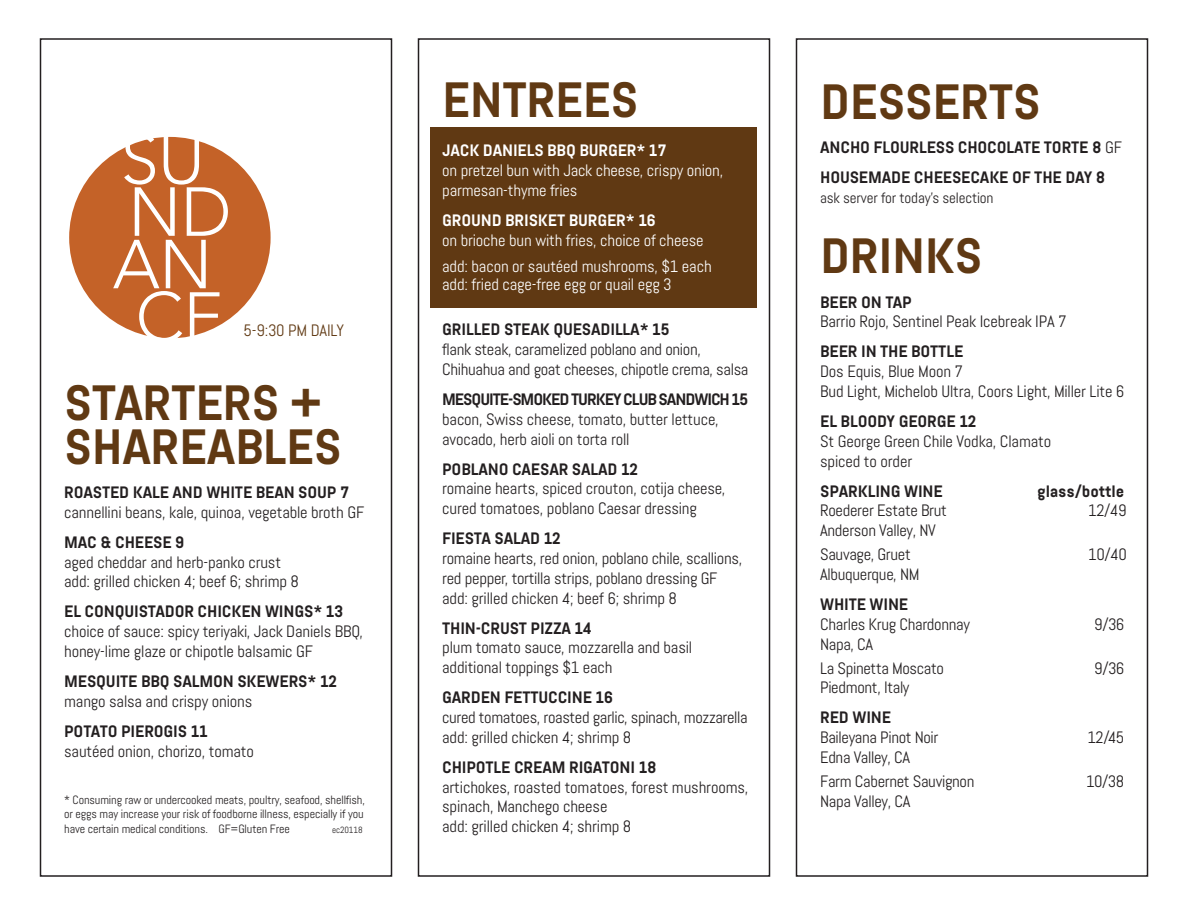
<style>
.page{position:relative;width:1188px;height:918px;background:#fff}
.page>*{position:absolute;margin:0;border:0;box-sizing:border-box;transform-origin:0 0}
.t1{font:300 68.55px/52.5px "Avenir";letter-spacing:-.01em;color:#fff;text-align:center}
.t2{font:700 49.5px/43.5px "Abel Pro";letter-spacing:-.01em;color:#603913}
.t3{font:16.5px/19.8px "Abel Pro";letter-spacing:-.01em;color:#231f20}
.t4{font:700 16.5px/30px "Abel Pro";letter-spacing:-.01em;color:#231f20}
.t5{font:16.5px/19.8px "Abel Pro";letter-spacing:-.01em;color:#fff}
.t6{font:700 16.5px "Abel Pro";letter-spacing:-.01em;color:#fff}
.t7{font:700 16.5px "Abel Pro";letter-spacing:-.065em;color:#231f20}
.t8{font:16.5px "Abel Pro";letter-spacing:-.01em;color:#603913}
.t9{font:15px "Abel Pro";letter-spacing:-.01em;color:#231f20}
.t10{font:12px/14.4px "Abel Pro";letter-spacing:-.01em;color:#231f20;text-align:justify}
.t11{font:9px "Abel Pro";letter-spacing:-.01em;color:#231f20}
.s1{font-weight:400}
</style>
<div class="page">
<div style="left:430px;top:128px;width:328px;height:180px;background:#603913"></div>
<div style="left:40px;top:38px;width:352px;height:839px;border:2px solid #231f20"></div>
<div style="left:418px;top:38px;width:352px;height:839px;border:2px solid #231f20"></div>
<div style="left:796px;top:38px;width:352px;height:839px;border:2px solid #231f20"></div>
<div style="left:69px;top:137px;width:202px;height:201px;background:#c46228;border-radius:50%"></div>
<h1 class="t1" style="left:113px;top:134px;width:120px">SU<br>ND<br>AN<br>CE</h1>
<p class="t8" style="left:244px;top:319px;width:102px">5-9:30 PM DAILY</p>
<h2 class="t2" style="left:64px;top:382px;width:279px">STARTERS +<br>SHAREABLES</h2>
<p class="t4" style="left:64px;top:478px;width:286px">ROASTED KALE AND WHITE BEAN SOUP 7</p>
<p class="t3" style="left:64px;top:502px;width:301px">cannellini beans, kale, quinoa, vegetable broth GF</p>
<p class="t4" style="left:64px;top:527px;width:122px">MAC &amp; CHEESE 9</p>
<p class="t3" style="left:64px;top:552px;width:236px">aged cheddar and herb-panko crust add: grilled chicken 4; beef 6; shrimp 8</p>
<p class="t4" style="left:64px;top:597px;width:281px">EL CONQUISTADOR CHICKEN WINGS* 13</p>
<p class="t3" style="left:64px;top:622px;width:300px">choice of sauce: spicy teriyaki, Jack Daniels BBQ, honey-lime glaze or chipotle balsamic GF</p>
<p class="t4" style="left:64px;top:667px;width:275px">MESQUITE BBQ SALMON SKEWERS* 12</p>
<p class="t3" style="left:64px;top:691px;width:190px">mango salsa and crispy onions</p>
<p class="t4" style="left:64px;top:716px;width:145px">POTATO PIEROGIS 11</p>
<p class="t3" style="left:64px;top:741px;width:191px">sautéed onion, chorizo, tomato</p>
<p class="t10" style="left:64px;top:793px;width:302px">* Consuming raw or undercooked meats, poultry, seafood, shellfish, or eggs may increase your risk of foodborne illness, especially if you have certain medical conditions. GF=Gluten Free</p>
<p class="t11" style="left:332px;top:824px;width:32px">ec20118</p>
<h2 class="t2" style="left:442px;top:79px;width:198px">ENTREES</h2>
<p class="t6" style="left:442px;top:139px;width:226px">JACK DANIELS BBQ BURGER* 17</p>
<p class="t5" style="left:442px;top:160px;width:283px">on pretzel bun with Jack cheese, crispy onion, parmesan-thyme fries</p>
<p class="t6" style="left:442px;top:209px;width:215px">GROUND BRISKET BURGER* 16</p>
<p class="t5" style="left:442px;top:226px;width:271px;line-height:27px">on brioche bun with fries, choice of cheese add: bacon or sautéed mushrooms, $1 each</p>
<p class="t5" style="left:442px;top:275px;width:231px">add: fried cage-free egg or quail egg 3</p>
<p class="t4" style="left:442px;top:315px;width:229px">GRILLED STEAK QUESADILLA* 15</p>
<p class="t3" style="left:442px;top:340px;width:308px">flank steak, caramelized poblano and onion,<br>Chihuahua and goat cheeses, chipotle crema, salsa</p>
<p class="t7" style="left:442px;top:388px;width:308px">MESQUITE-SMOKED TURKEY CLUB SANDWICH 15</p>
<p class="t3" style="left:442px;top:409px;width:278px">bacon, Swiss cheese, tomato, butter lettuce, avocado, herb aioli on torta roll</p>
<p class="t4" style="left:442px;top:454px;width:198px">POBLANO CAESAR SALAD 12</p>
<p class="t3" style="left:442px;top:479px;width:285px">romaine hearts, spiced crouton, cotija cheese, cured tomatoes, poblano Caesar dressing</p>
<p class="t4" style="left:442px;top:524px;width:120px">FIESTA SALAD 12</p>
<p class="t3" style="left:442px;top:549px;width:302px">romaine hearts, red onion, poblano chile, scallions, red pepper, tortilla strips, poblano dressing GF add: grilled chicken 4; beef 6; shrimp 8</p>
<p class="t4" style="left:442px;top:613px;width:151px">THIN-CRUST PIZZA 14</p>
<p class="t3" style="left:442px;top:638px;width:252px">plum tomato sauce, mozzarella and basil additional toppings $1 each</p>
<p class="t4" style="left:442px;top:683px;width:172px">GARDEN FETTUCCINE 16</p>
<p class="t3" style="left:442px;top:708px;width:307px">cured tomatoes, roasted garlic, spinach, mozzarella add: grilled chicken 4; shrimp 8</p>
<p class="t4" style="left:442px;top:752px;width:216px">CHIPOTLE CREAM RIGATONI 18</p>
<p class="t3" style="left:442px;top:777px;width:308px">artichokes, roasted tomatoes, forest mushrooms, spinach, Manchego cheese<br>add: grilled chicken 4; shrimp 8</p>
<h2 class="t2" style="left:820px;top:80px;width:222px">DESSERTS</h2>
<p class="t4" style="left:820px;top:133px;width:303px">ANCHO FLOURLESS CHOCOLATE TORTE 8 <span class="s1">GF<br></span>HOUSEMADE CHEESECAKE OF THE DAY 8</p>
<p class="t9" style="left:820px;top:188px;width:175px">ask server for today’s selection</p>
<h2 class="t2" style="left:820px;top:235px;width:164px">DRINKS</h2>
<p class="t4" style="left:820px;top:287px;width:93px">BEER ON TAP</p>
<p class="t3" style="left:820px;top:312px;width:248px">Barrio Rojo, Sentinel Peak Icebreak IPA 7</p>
<p class="t4" style="left:820px;top:337px;width:145px">BEER IN THE BOTTLE</p>
<p class="t3" style="left:820px;top:362px;width:306px">Dos Equis, Blue Moon 7<br>Bud Light, Michelob Ultra, Coors Light, Miller Lite 6</p>
<p class="t4" style="left:820px;top:407px;width:158px">EL BLOODY GEORGE 12</p>
<p class="t3" style="left:820px;top:431px;width:233px">St George Green Chile Vodka, Clamato spiced to order</p>
<p class="t4" style="left:820px;top:476px;width:124px">SPARKLING WINE</p>
<p class="t4" style="left:1037px;top:476px;width:88px">glass/bottle</p>
<p class="t3" style="left:820px;top:501px;width:128px">Roederer Estate Brut</p>
<p class="t3" style="left:1088px;top:501px;width:40px">12/49</p>
<p class="t3" style="left:820px;top:519px;width:117px;line-height:24px">Anderson Valley, NV<br>Sauvage, Gruet</p>
<p class="t3" style="left:1088px;top:545px;width:40px">10/40</p>
<p class="t3" style="left:820px;top:564px;width:101px">Albuquerque, NM</p>
<p class="t4" style="left:820px;top:590px;width:90px">WHITE WINE</p>
<p class="t3" style="left:820px;top:614px;width:151px">Charles Krug Chardonnay</p>
<p class="t3" style="left:1094px;top:614px;width:32px">9/36</p>
<p class="t3" style="left:820px;top:632px;width:125px;line-height:24px">Napa, CA<br>La Spinetta Moscato</p>
<p class="t3" style="left:1094px;top:658px;width:32px">9/36</p>
<p class="t3" style="left:820px;top:678px;width:91px">Piedmont, Italy</p>
<p class="t4" style="left:820px;top:703px;width:72px">RED WINE</p>
<p class="t3" style="left:820px;top:728px;width:120px">Baileyana Pinot Noir</p>
<p class="t3" style="left:1087px;top:728px;width:39px">12/45</p>
<p class="t3" style="left:820px;top:745px;width:156px;line-height:24px">Edna Valley, CA<br>Farm Cabernet Sauvignon</p>
<p class="t3" style="left:1086px;top:771px;width:40px">10/38</p>
<p class="t3" style="left:820px;top:791px;width:92px">Napa Valley, CA</p>
</div>
